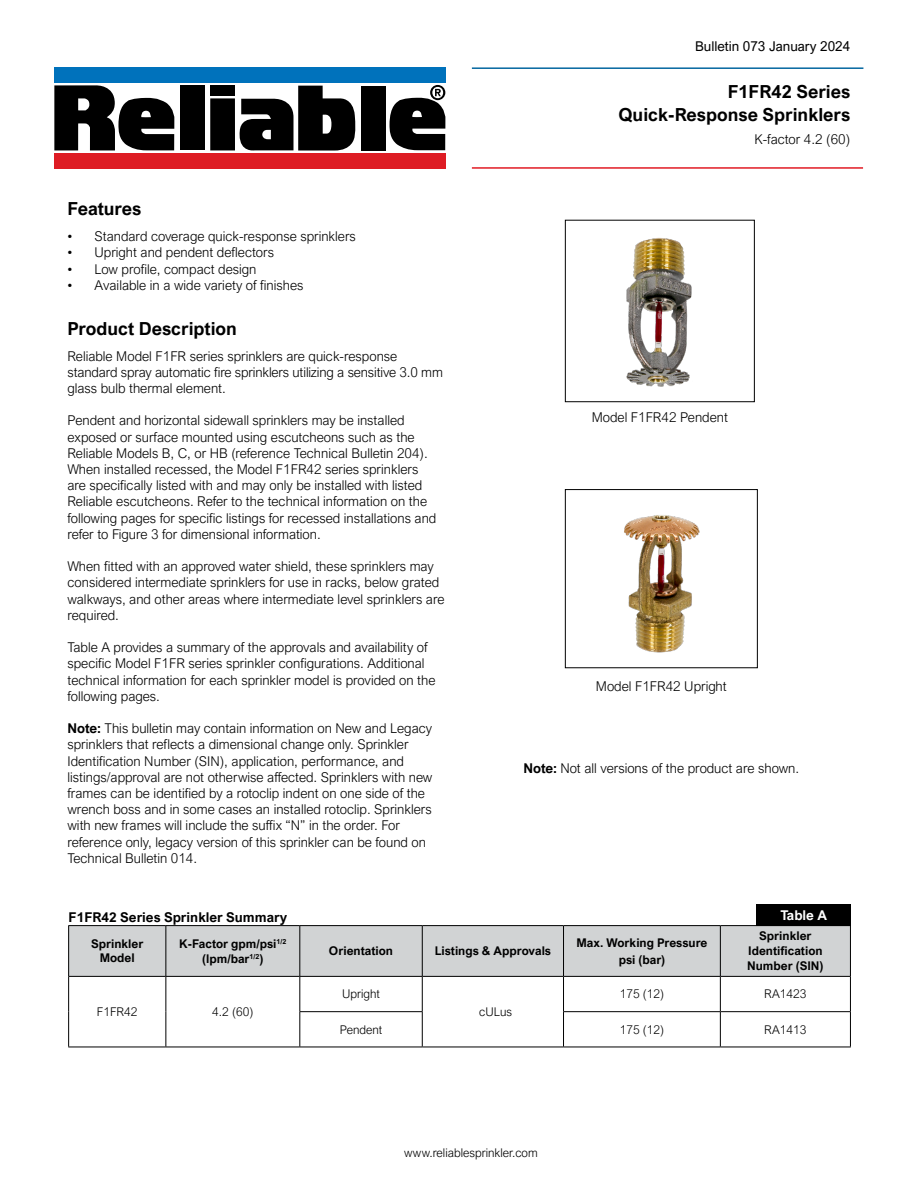
<style>
.page{position:relative;width:918px;height:1188px;background:#fff}
.page>*{position:absolute;margin:0;border:0;box-sizing:border-box;transform-origin:0 0}
.t1{font:700 18px/22.8px "Arial Nova";color:#000;text-align:right}
.t2{font:300 13.5px/16.2px "Arial Nova";color:#000}
.t3{font:700 13.5px "Arial Nova";color:#000}
.t4{font:13.5px "Arial Nova";color:#000}
.t5{font:700 13.5px "Arial Nova";color:#fff}
.t6{font:700 12px/15px "Arial Nova";color:#000;text-align:center}
.t7{font:300 12px "Arial Nova";color:#000}
.s1{font-weight:700}
</style>
<div class="page">
<div style="left:69px;top:926px;width:781px;height:50px;background:#d1d3d4"></div>
<hr style="left:68px;top:925px;width:98px;height:1px;background:#000">
<hr style="left:68px;top:926px;width:1px;height:50px;background:#000">
<hr style="left:166px;top:925px;width:134px;height:1px;background:#000">
<hr style="left:165px;top:926px;width:1px;height:50px;background:#000">
<hr style="left:300px;top:925px;width:122px;height:1px;background:#000">
<hr style="left:299px;top:926px;width:1px;height:50px;background:#000">
<hr style="left:422px;top:925px;width:142px;height:1px;background:#000">
<hr style="left:422px;top:926px;width:1px;height:50px;background:#000">
<hr style="left:564px;top:925px;width:156px;height:1px;background:#000">
<hr style="left:563px;top:926px;width:1px;height:50px;background:#000">
<hr style="left:720px;top:925px;width:131px;height:1px;background:#000">
<hr style="left:720px;top:926px;width:1px;height:50px;background:#000">
<hr style="left:850px;top:926px;width:1px;height:50px;background:#000">
<hr style="left:68px;top:976px;width:98px;height:1px;background:#000">
<hr style="left:68px;top:977px;width:1px;height:35px;background:#000">
<hr style="left:166px;top:976px;width:134px;height:1px;background:#000">
<hr style="left:165px;top:977px;width:1px;height:35px;background:#000">
<hr style="left:300px;top:976px;width:122px;height:1px;background:#000">
<hr style="left:299px;top:977px;width:1px;height:34px;background:#000">
<hr style="left:422px;top:976px;width:142px;height:1px;background:#000">
<hr style="left:422px;top:977px;width:1px;height:34px;background:#000">
<hr style="left:564px;top:976px;width:156px;height:1px;background:#000">
<hr style="left:563px;top:977px;width:1px;height:34px;background:#000">
<hr style="left:720px;top:976px;width:131px;height:1px;background:#000">
<hr style="left:720px;top:977px;width:1px;height:34px;background:#000">
<hr style="left:850px;top:977px;width:1px;height:34px;background:#000">
<hr style="left:68px;top:1012px;width:1px;height:35px;background:#000">
<hr style="left:165px;top:1012px;width:1px;height:35px;background:#000">
<hr style="left:299px;top:1011px;width:124px;height:1px;background:#000">
<hr style="left:299px;top:1012px;width:1px;height:35px;background:#000">
<hr style="left:422px;top:1012px;width:1px;height:35px;background:#000">
<hr style="left:563px;top:1011px;width:157px;height:1px;background:#000">
<hr style="left:563px;top:1012px;width:1px;height:35px;background:#000">
<hr style="left:720px;top:1011px;width:131px;height:1px;background:#000">
<hr style="left:720px;top:1012px;width:1px;height:35px;background:#000">
<hr style="left:850px;top:1012px;width:1px;height:35px;background:#000">
<hr style="left:68px;top:1047px;width:98px;height:1px;background:#000">
<hr style="left:166px;top:1047px;width:134px;height:1px;background:#000">
<hr style="left:300px;top:1047px;width:122px;height:1px;background:#000">
<hr style="left:422px;top:1047px;width:142px;height:1px;background:#000">
<hr style="left:564px;top:1047px;width:156px;height:1px;background:#000">
<hr style="left:720px;top:1047px;width:131px;height:1px;background:#000">
<div style="left:756px;top:904px;width:95px;height:22px;background:#000"></div>
<div style="left:565px;top:220px;width:190px;height:182px;border:1px solid #000"></div>
<img style="left:626px;top:238px;width:66px;height:149px">
<div style="left:565px;top:489px;width:193px;height:179px;border:1px solid #000"></div>
<img style="left:624px;top:515px;width:76px;height:138px">
<hr style="left:472px;top:67px;width:391px;height:2px;background:#0467a0">
<hr style="left:472px;top:167px;width:391px;height:2px;background:#e11b24">
<svg style="left:55px;top:85px;width:119px;height:65px"></svg>
<div style="left:180px;top:86px;width:25px;height:64px;background:#000"></div>
<div style="left:210px;top:98px;width:25px;height:52px;background:#000"></div>
<div style="left:210px;top:86px;width:25px;height:10px;background:#000"></div>
<div style="left:361px;top:86px;width:24px;height:65px;background:#000"></div>
<svg style="left:239px;top:86px;width:117px;height:65px"></svg>
<svg style="left:389px;top:85px;width:56px;height:65px"></svg>
<div style="left:55px;top:153px;width:390px;height:15px;background:#de1c24"></div>
<div style="left:55px;top:67px;width:390px;height:16px;background:#0072bc"></div>
<p class="t4" style="left:695px;top:38px;width:157px">Bulletin 073 January 2024</p>
<h1 class="t1" style="left:619px;top:80px;width:233px">F1FR42 Series<br>Quick-Response Sprinklers</h1>
<h1 class="t1" style="left:68px;top:197px;width:75px">Features</h1>
<p class="t2" style="left:68px;top:228px;width:290px">• Standard coverage quick-response sprinklers</p>
<p class="t2" style="left:68px;top:244px;width:208px">• Upright and pendent deflectors</p>
<p class="t2" style="left:68px;top:261px;width:191px">• Low profile, compact design</p>
<p class="t2" style="left:68px;top:277px;width:238px">• Available in a wide variety of finishes</p>
<h1 class="t1" style="left:68px;top:317px;width:171px">Product Description</h1>
<p class="t2" style="left:68px;top:348px;width:377px">Reliable Model F1FR series sprinklers are quick-response standard spray automatic fire sprinklers utilizing a sensitive 3.0 mm glass bulb thermal element.</p>
<p class="t2" style="left:68px;top:412px;width:370px">Pendent and horizontal sidewall sprinklers may be installed exposed or surface mounted using escutcheons such as the Reliable Models B, C, or HB (reference Technical Bulletin 204).<br>When installed recessed, the Model F1FR42 series sprinklers are specifically listed with and may only be installed with listed Reliable escutcheons. Refer to the technical information on the following pages for specific listings for recessed installations and refer to Figure 3 for dimensional information.</p>
<p class="t2" style="left:68px;top:558px;width:379px">When fitted with an approved water shield, these sprinklers may considered intermediate sprinklers for use in racks, below grated walkways, and other areas where intermediate level sprinklers are required.</p>
<p class="t2" style="left:68px;top:639px;width:370px">Table A provides a summary of the approvals and availability of specific Model F1FR series sprinkler configurations. Additional technical information for each sprinkler model is provided on the following pages.</p>
<p class="t2" style="left:68px;top:720px;width:366px"><span class="s1">Note:</span> This bulletin may contain information on New and Legacy sprinklers that reflects a dimensional change only. Sprinkler Identification Number (SIN), application, performance, and listings/approval are not otherwise affected. Sprinklers with new frames can be identified by a rotoclip indent on one side of the wrench boss and in some cases an installed rotoclip. Sprinklers with new frames will include the suffix “N” in the order. For reference only, legacy version of this sprinkler can be found on Technical Bulletin 014.</p>
<p class="t2" style="left:755px;top:132px;width:97px">K-factor 4.2 (60)</p>
<p class="t2" style="left:592px;top:409px;width:138px">Model F1FR42 Pendent</p>
<p class="t2" style="left:596px;top:678px;width:132px">Model F1FR42 Upright</p>
<p class="t2" style="left:523px;top:760px;width:277px"><span class="s1">Note:</span> Not all versions of the product are shown.</p>
<p class="t5" style="left:780px;top:908px;width:48px">Table A</p>
<p class="t3" style="left:69px;top:909px;width:220px">F1FR42 Series Sprinkler Summary</p>
<p class="t6" style="left:91px;top:937px;width:54px;line-height:13.8px">Sprinkler<br>Model</p>
<p class="t6" style="left:179px;top:936px;width:109px">K-Factor gpm/psi<sup>1/2 </sup>(lpm/bar<sup>1/2</sup>)</p>
<p class="t6" style="left:329px;top:944px;width:66px">Orientation</p>
<p class="t6" style="left:435px;top:944px;width:118px">Listings &amp; Approvals</p>
<p class="t6" style="left:576px;top:935px;width:132px;line-height:16.5px">Max. Working Pressure psi (bar)</p>
<p class="t6" style="left:747px;top:929px;width:78px">Sprinkler<br>Identification<br>Number (SIN)</p>
<p class="t7" style="left:97px;top:1005px;width:42px">F1FR42</p>
<p class="t7" style="left:212px;top:1005px;width:43px">4.2 (60)</p>
<p class="t7" style="left:620px;top:987px;width:46px">175 (12)</p>
<p class="t7" style="left:764px;top:987px;width:44px">RA1423</p>
<p class="t7" style="left:342px;top:987px;width:39px">Upright</p>
<p class="t7" style="left:479px;top:1005px;width:34px">cULus</p>
<p class="t7" style="left:340px;top:1023px;width:44px">Pendent</p>
<p class="t7" style="left:620px;top:1023px;width:46px">175 (12)</p>
<p class="t7" style="left:764px;top:1023px;width:44px">RA1413</p>
<p class="t7" style="left:404px;top:1146px;width:135px">www.reliablesprinkler.com</p>
</div>
